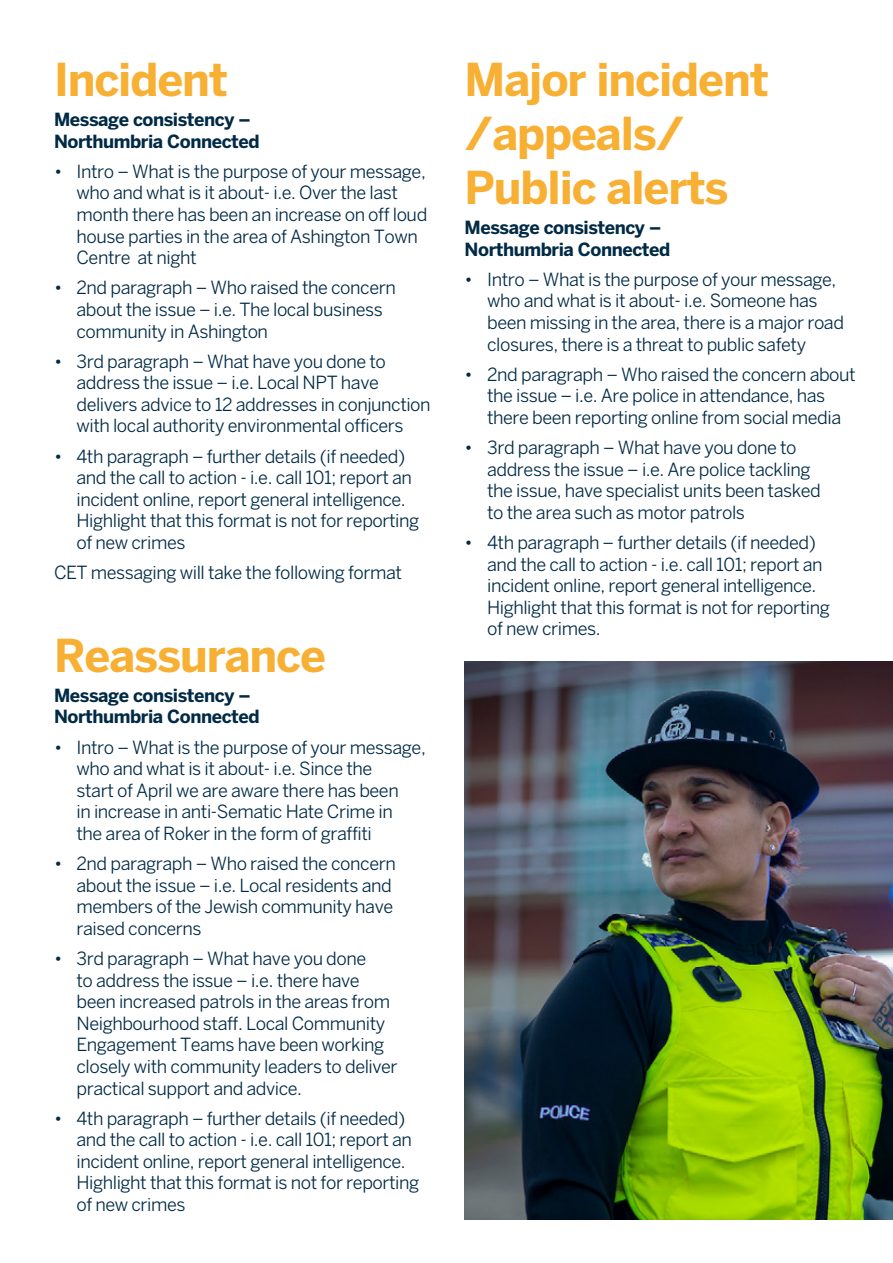
<style>
.page{position:relative;width:893px;height:1263px;background:#fff}
.page>*{position:absolute;margin:0;border:0;box-sizing:border-box;transform-origin:0 0}
.t1{font:700 45px/54px "Benton Sans";letter-spacing:-.025em;color:#f7b033}
.t2{font:18px/21.6px "Benton Sans";letter-spacing:-.025em;color:#002a45}
.t3{font:700 18px/21.6px "Benton Sans";letter-spacing:-.025em;color:#002a45}
</style>
<div class="page">
<img style="left:465px;top:661px;width:428px;height:558px">
<h1 class="t1" style="left:54px;top:52px;width:176px">Incident</h1>
<p class="t3" style="left:54px;top:109px;width:207px">Message consistency –<br>Northumbria Connected</p>
<p class="t2" style="left:76px;top:160px;width:352px;text-indent:-22px">• Intro – What is the purpose of your message, who and what is it about- i.e. Over the last month there has been an increase on off loud house parties in the area of Ashington Town Centre at night</p>
<p class="t2" style="left:76px;top:277px;width:321px;text-indent:-22px">• 2nd paragraph – Who raised the concern about the issue – i.e. The local business community in Ashington</p>
<p class="t2" style="left:76px;top:350px;width:356px;text-indent:-22px">• 3rd paragraph – What have you done to address the issue – i.e. Local NPT have delivers advice to 12 addresses in conjunction with local authority environmental officers</p>
<p class="t2" style="left:76px;top:445px;width:344px;text-indent:-22px">• 4th paragraph – further details (if needed) and the call to action - i.e. call 101; report an incident online, report general intelligence.<br>Highlight that this format is not for reporting of new crimes</p>
<p class="t2" style="left:54px;top:561px;width:350px">CET messaging will take the following format</p>
<h1 class="t1" style="left:54px;top:628px;width:274px">Reassurance</h1>
<p class="t3" style="left:54px;top:684px;width:207px">Message consistency –<br>Northumbria Connected</p>
<p class="t2" style="left:76px;top:736px;width:351px;text-indent:-22px">• Intro – What is the purpose of your message, who and what is it about- i.e. Since the<br>start of April we are aware there has been<br>in increase in anti-Sematic Hate Crime in<br>the area of Roker in the form of graffiti</p>
<p class="t2" style="left:76px;top:852px;width:321px;text-indent:-22px">• 2nd paragraph – Who raised the concern about the issue – i.e. Local residents and members of the Jewish community have raised concerns</p>
<p class="t2" style="left:76px;top:947px;width:323px;text-indent:-22px">• 3rd paragraph – What have you done<br>to address the issue – i.e. there have been increased patrols in the areas from Neighbourhood staff. Local Community Engagement Teams have been working closely with community leaders to deliver practical support and advice.</p>
<p class="t2" style="left:76px;top:1107px;width:344px;text-indent:-22px">• 4th paragraph – further details (if needed) and the call to action - i.e. call 101; report an incident online, report general intelligence.<br>Highlight that this format is not for reporting of new crimes</p>
<h1 class="t1" style="left:465px;top:52px;width:306px">Major incident /appeals/<br>Public alerts</h1>
<p class="t3" style="left:465px;top:217px;width:207px">Message consistency –<br>Northumbria Connected</p>
<p class="t2" style="left:487px;top:268px;width:358px;text-indent:-22px">• Intro – What is the purpose of your message, who and what is it about- i.e. Someone has been missing in the area, there is a major road closures, there is a threat to public safety</p>
<p class="t2" style="left:465px;top:363px;width:393px;text-align:center">• 2nd paragraph – Who raised the concern about the issue – i.e. Are police in attendance, has<br>there been reporting online from social media</p>
<p class="t2" style="left:487px;top:436px;width:335px;text-indent:-22px">• 3rd paragraph – What have you done to address the issue – i.e. Are police tackling the issue, have specialist units been tasked to the area such as motor patrols</p>
<p class="t2" style="left:487px;top:531px;width:344px;text-indent:-22px">• 4th paragraph – further details (if needed) and the call to action - i.e. call 101; report an incident online, report general intelligence.<br>Highlight that this format is not for reporting of new crimes.</p>
</div>
